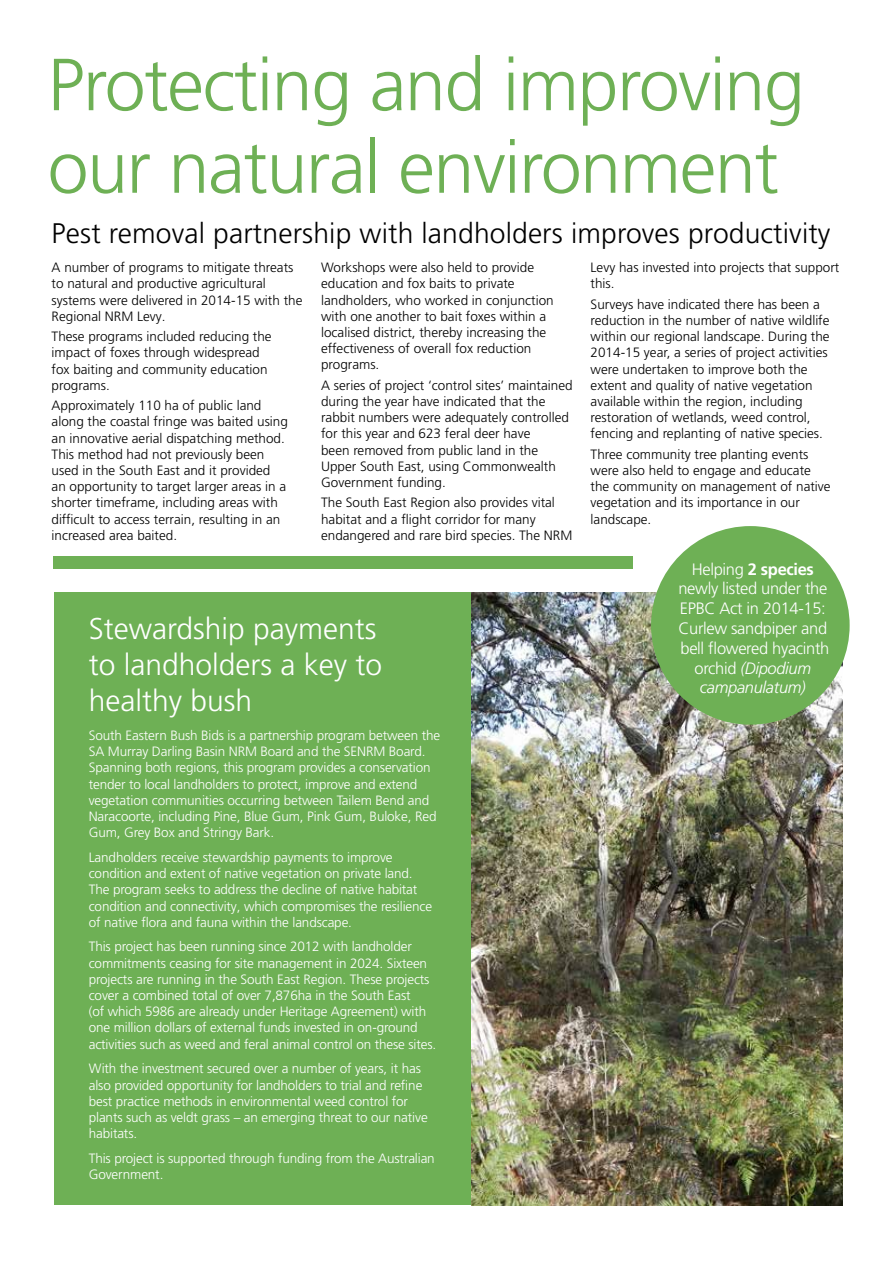
<style>
.page{position:relative;width:893px;height:1263px;background:#fff}
.page>*{position:absolute;margin:0;border:0;box-sizing:border-box;transform-origin:0 0}
.t1{font:300 73.65px/82.5px "Frutiger LT Pro";letter-spacing:-.02em;color:#6eb055}
.t2{font:300 30px/36px "Frutiger LT Pro";color:#fff}
.t3{font:300 28.35px "Frutiger LT Pro";letter-spacing:.005em;color:#000}
.t4{font:300 16.5px/19.8px "Frutiger LT Pro";letter-spacing:-.02em;color:#fff;text-align:center}
.t5{font:300 13.5px/16.2px "Frutiger LT Pro";color:#000}
.t6{font:300 13.5px/16.2px "Frutiger LT Pro";letter-spacing:-.01em;color:#fff}
.s1{font-weight:700}
.s2{font-style:italic}
</style>
<div class="page">
<div style="left:53px;top:556px;width:579px;height:13px;background:#6eb055"></div>
<div style="left:54px;top:592px;width:418px;height:613px;background:#6eb055"></div>
<img style="left:472px;top:592px;width:370px;height:613px">
<div style="left:651px;top:526px;width:199px;height:199px;background:#6eb055;border-radius:50%"></div>
<h1 class="t1" style="left:48px;top:44px;width:759px">Protecting and improving our natural environment</h1>
<h3 class="t3" style="left:52px;top:217px;width:780px">Pest removal partnership with landholders improves productivity</h3>
<p class="t5" style="left:52px;top:259px;width:252px">A number of programs to mitigate threats to natural and productive agricultural systems were delivered in 2014-15 with the Regional NRM Levy.</p>
<p class="t5" style="left:52px;top:328px;width:222px">These programs included reducing the impact of foxes through widespread fox baiting and community education programs.</p>
<p class="t5" style="left:52px;top:398px;width:238px">Approximately 110 ha of public land along the coastal fringe was baited using an innovative aerial dispatching method.<br>This method had not previously been used in the South East and it provided an opportunity to target larger areas in a shorter timeframe, including areas with difficult to access terrain, resulting in an increased area baited.</p>
<p class="t5" style="left:321px;top:259px;width:234px">Workshops were also held to provide education and fox baits to private landholders, who worked in conjunction with one another to bait foxes within a localised district, thereby increasing the effectiveness of overall fox reduction programs.</p>
<p class="t5" style="left:321px;top:377px;width:253px">A series of project ‘control sites’ maintained during the year have indicated that the rabbit numbers were adequately controlled for this year and 623 feral deer have<br>been removed from public land in the Upper South East, using Commonwealth Government funding.</p>
<p class="t5" style="left:321px;top:495px;width:253px">The South East Region also provides vital habitat and a flight corridor for many endangered and rare bird species. The NRM</p>
<h2 class="t2" style="left:89px;top:610px;width:295px">Stewardship payments to landholders a key to healthy bush</h2>
<p class="t6" style="left:89px;top:727px;width:353px">South Eastern Bush Bids is a partnership program between the SA Murray Darling Basin NRM Board and the SENRM Board.<br>Spanning both regions, this program provides a conservation tender to local landholders to protect, improve and extend vegetation communities occurring between Tailem Bend and Naracoorte, including Pine, Blue Gum, Pink Gum, Buloke, Red Gum, Grey Box and Stringy Bark.</p>
<p class="t6" style="left:89px;top:849px;width:345px">Landholders receive stewardship payments to improve condition and extent of native vegetation on private land.<br>The program seeks to address the decline of native habitat condition and connectivity, which compromises the resilience of native flora and fauna within the landscape.</p>
<p class="t6" style="left:89px;top:939px;width:349px">This project has been running since 2012 with landholder commitments ceasing for site management in 2024. Sixteen projects are running in the South East Region. These projects cover a combined total of over 7,876ha in the South East<br>(of which 5986 are already under Heritage Agreement) with one million dollars of external funds invested in on-ground activities such as weed and feral animal control on these sites.</p>
<p class="t6" style="left:89px;top:1061px;width:340px">With the investment secured over a number of years, it has also provided opportunity for landholders to trial and refine best practice methods in environmental weed control for plants such as veldt grass – an emerging threat to our native habitats.</p>
<p class="t6" style="left:89px;top:1150px;width:348px">This project is supported through funding from the Australian<br>Government.</p>
<p class="t5" style="left:591px;top:259px;width:250px">Levy has invested into projects that support this.</p>
<p class="t5" style="left:591px;top:296px;width:241px">Surveys have indicated there has been a reduction in the number of native wildlife within our regional landscape. During the 2014-15 year, a series of project activities were undertaken to improve both the extent and quality of native vegetation available within the region, including restoration of wetlands, weed control, fencing and replanting of native species.</p>
<p class="t5" style="left:591px;top:446px;width:242px">Three community tree planting events were also held to engage and educate the community on management of native vegetation and its importance in our landscape.</p>
<p class="t4" style="left:678px;top:559px;width:153px">Helping <span class="s1">2 species </span>newly listed under the<br>EPBC Act in 2014-15:<br>Curlew sandpiper and bell flowered hyacinth orchid <span class="s2">(Dipodium campanulatum)</span></p>
</div>
